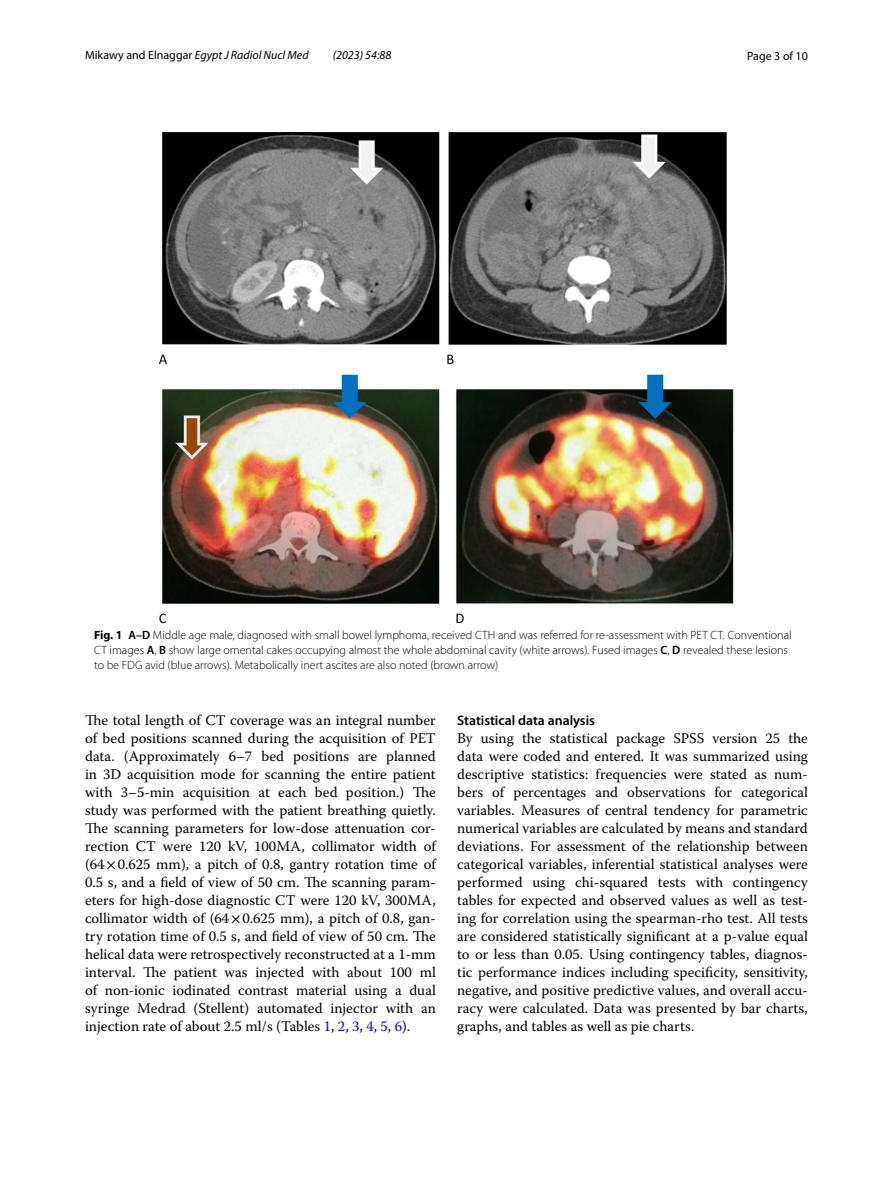
<style>
.page{position:relative;width:893px;height:1187px;background:#fff}
.page>*{position:absolute;margin:0;border:0;box-sizing:border-box;transform-origin:0 0}
.t1{font:14.7px/18px "Warnock Pro";color:#000;text-align:justify}
.t2{font:600 13.8px "Myriad Pro";color:#000}
.t3{font:300 12px/15px "Myriad Pro";color:#000}
.t4{font:italic 12px "Myriad Pro";color:#000}
.t5{font:12px "Myriad Pro";color:#000}
.s1{font-style:normal}
.s2{font-weight:700}
.s3{font-weight:600}
.s4{font-family:"STIX"}
.s5{color:#00f}
</style>
<div class="page">
<img style="left:160px;top:133px;width:573px;height:491px">
<p class="t4" style="left:85px;top:48px;width:225px"><span class="s1">Mikawy and Elnaggar</span> Egypt J Radiol Nucl Med</p>
<p class="t4" style="left:333px;top:48px;width:60px">(2023) 54:88</p>
<p class="t5" style="left:747px;top:48px;width:62px">Page 3 of 10</p>
<p class="t3" style="left:94px;top:627px;width:699px"><span class="s2">Fig. 1</span> <span class="s3">A–D</span> Middle age male, diagnosed with small bowel lymphoma, received CTH and was referred for re-assessment with PET CT. Conventional<br>CT images <span class="s3">A</span>, <span class="s3">B</span> show large omental cakes occupying almost the whole abdominal cavity (white arrows). Fused images <span class="s3">C</span>, <span class="s3">D</span> revealed these lesions to be FDG avid (blue arrows). Metabolically inert ascites are also noted (brown arrow)</p>
<p class="t1" style="left:85px;top:711px;width:352px">The total length of CT coverage was an integral number of bed positions scanned during the acquisition of PET data. (Approximately 6–7 bed positions are planned in 3D acquisition mode for scanning the entire patient with 3–5-min acquisition at each bed position.) The study was performed with the patient breathing quietly.<br>The scanning parameters for low-dose attenuation cor&shy;rection CT were 120 kV, 100MA, collimator width of (64<span class="s4">×</span>0.625 mm), a pitch of 0.8, gantry rotation time of 0.5 s, and a field of view of 50 cm. The scanning param&shy;eters for high-dose diagnostic CT were 120 kV, 300MA, collimator width of (64<span class="s4">×</span>0.625 mm), a pitch of 0.8, gan&shy;try rotation time of 0.5 s, and field of view of 50 cm. The helical data were retrospectively reconstructed at a 1-mm interval. The patient was injected with about 100 ml of non-ionic iodinated contrast material using a dual syringe Medrad (Stellent) automated injector with an injection rate of about 2.5 ml/s (Tables <span class="s5">1</span>, <span class="s5">2</span>, <span class="s5">3</span>, <span class="s5">4</span>, <span class="s5">5</span>, <span class="s5">6</span>).</p>
<p class="t2" style="left:457px;top:711px;width:139px">Statistical data analysis</p>
<p class="t1" style="left:457px;top:728px;width:352px">By using the statistical package SPSS version 25 the data were coded and entered. It was summarized using descriptive statistics: frequencies were stated as num&shy;bers of percentages and observations for categorical variables. Measures of central tendency for parametric numerical variables are calculated by means and standard deviations. For assessment of the relationship between categorical variables, inferential statistical analyses were performed using chi-squared tests with contingency tables for expected and observed values as well as test&shy;ing for correlation using the spearman-rho test. All tests are considered statistically significant at a p-value equal to or less than 0.05. Using contingency tables, diagnos&shy;tic performance indices including specificity, sensitivity, negative, and positive predictive values, and overall accu&shy;racy were calculated. Data was presented by bar charts, graphs, and tables as well as pie charts.</p>
</div>
